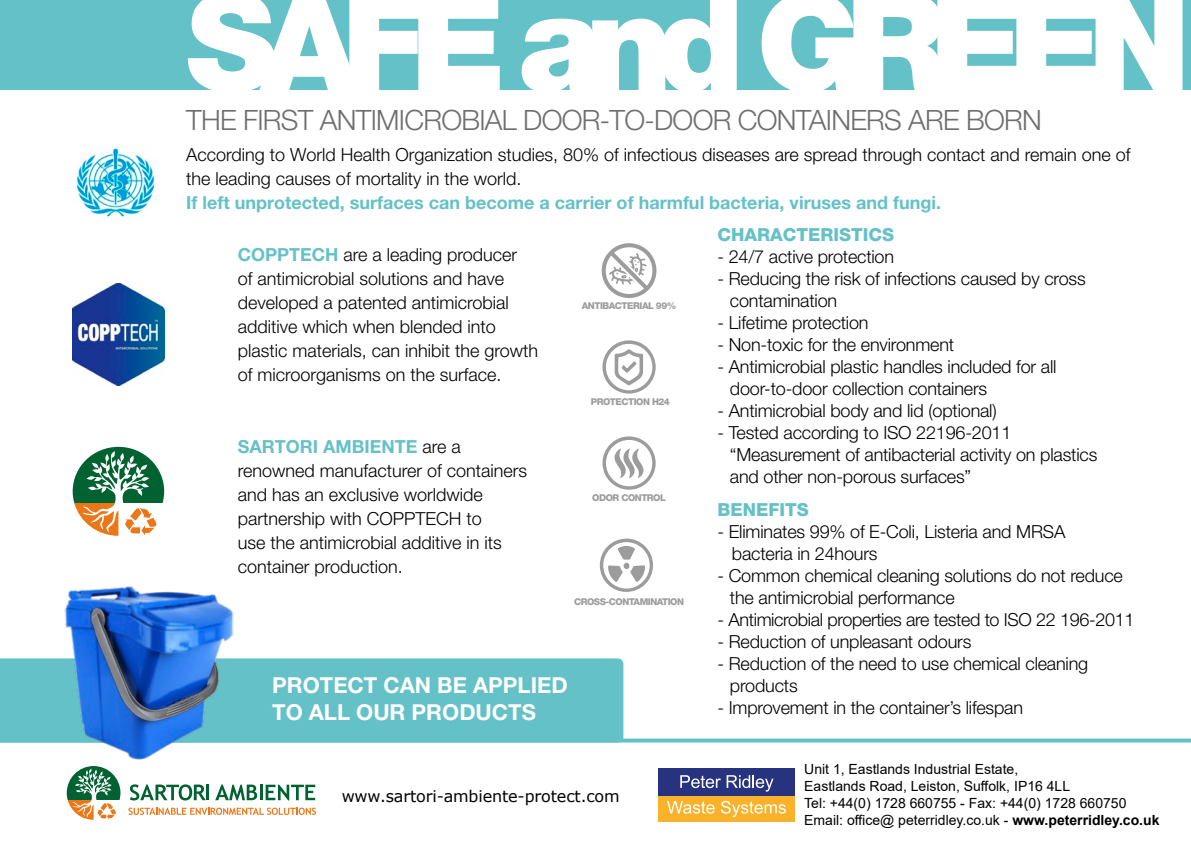
<style>
.page{position:relative;width:1191px;height:851px;background:#fff}
.page>*{position:absolute;margin:0;border:0;box-sizing:border-box;transform-origin:0 0}
.t1{font:900 135.2px "Helvetica Neue LT Pro";letter-spacing:-.12em;color:#fff}
.t2{font:300 28px "Helvetica Neue LT Pro";letter-spacing:-.025em;color:#6e6e6e}
.t3{font:700 22px/26.4px "Helvetica Neue LT Pro";color:#fff}
.t4{font:300 18px/24px "Helvetica Neue LT Pro";letter-spacing:-.01em;color:#000}
.t5{font:700 18px "Helvetica Neue LT Pro";color:#64c1c7}
.t6{font:800 18px "Helvetica Neue LT Pro";color:#64c1c7}
.t7{font:16px "Verdana";letter-spacing:-.01em;color:#000}
.t8{font:14px/16.8px "Arial";color:#000}
.t9{font:800 9.4px "Helvetica Neue LT Pro";letter-spacing:-.05em;color:#9c9c9c}
.s1{font-weight:700;color:#64c1c7}
.s2{font-weight:700}
</style>
<div class="page">
<div style="left:0;top:0;width:1191px;height:90px;background:#64c1c7"></div>
<svg style="left:623px;top:738px;width:568px;height:4px;background:#79c9ce"></svg>
<div style="left:0;top:658px;width:623px;height:84px;background:#64c1c7"></div>
<img style="left:75px;top:146px;width:80px;height:72px">
<img style="left:72px;top:283px;width:92px;height:102px">
<img style="left:59px;top:586px;width:187px;height:174px">
<svg style="left:73px;top:447px;width:91px;height:88px"></svg>
<svg style="left:602px;top:340px;width:53px;height:53px"></svg>
<svg style="left:602px;top:436px;width:54px;height:54px"></svg>
<svg style="left:601px;top:243px;width:56px;height:55px"></svg>
<svg style="left:600px;top:538px;width:53px;height:54px"></svg>
<div style="left:623px;top:562px;width:6px;height:7px;background:#9c9c9c;border-radius:50%"></div>
<div style="left:658px;top:768px;width:136px;height:28px;background:#283380"></div>
<div style="left:658px;top:796px;width:136px;height:25px;background:#f9b22a"></div>
<svg style="left:680px;top:775px;width:93px;height:16px"></svg>
<svg style="left:667px;top:801px;width:47px;height:12px"></svg>
<svg style="left:721px;top:800px;width:65px;height:17px"></svg>
<svg style="left:67px;top:766px;width:53px;height:53px"></svg>
<svg style="left:130px;top:784px;width:76px;height:16px"></svg>
<hr style="left:206px;top:784px;width:3px;height:16px;background:#006231">
<svg style="left:215px;top:784px;width:100px;height:16px"></svg>
<svg style="left:128px;top:807px;width:188px;height:7px"></svg>
<h1 class="t1" style="left:186px;top:-38px;width:1005px">SAFE and GREEN</h1>
<h2 class="t2" style="left:186px;top:103px;width:857px">THE FIRST ANTIMICROBIAL DOOR-TO-DOOR CONTAINERS ARE BORN</h2>
<p class="t4" style="left:186px;top:142px;width:945px">According to World Health Organization studies, 80% of infectious diseases are spread through contact and remain one of the leading causes of mortality in the world.</p>
<p class="t5" style="left:186px;top:191px;width:756px">If left unprotected, surfaces can become a carrier of harmful bacteria, viruses and fungi.</p>
<p class="t6" style="left:717px;top:224px;width:178px">CHARACTERISTICS</p>
<p class="t4" style="left:717px;top:244px;width:178px">- 24/7 active protection</p>
<p class="t4" style="left:730px;top:267px;width:357px;line-height:22px;text-indent:-12px">- Reducing the risk of infections caused by cross contamination</p>
<p class="t4" style="left:717px;top:310px;width:153px">- Lifetime protection</p>
<p class="t4" style="left:717px;top:332px;width:238px">- Non-toxic for the environment</p>
<p class="t4" style="left:730px;top:355px;width:328px;line-height:22px;text-indent:-12px">- Antimicrobial plastic handles included for all door-to-door collection containers</p>
<p class="t4" style="left:717px;top:398px;width:281px">- Antimicrobial body and lid (optional)</p>
<p class="t4" style="left:730px;top:421px;width:369px;line-height:22px;text-indent:-12px">- Tested according to ISO 22196-2011 “Measurement of antibacterial activity on plastics and other non-porous surfaces”</p>
<p class="t6" style="left:717px;top:499px;width:93px">BENEFITS</p>
<p class="t4" style="left:732px;top:520px;width:335px;line-height:22px;text-indent:-14px">- Eliminates 99% of E-Coli, Listeria and MRSA bacteria in 24hours</p>
<p class="t4" style="left:730px;top:564px;width:394px;line-height:22px;text-indent:-12px">- Common chemical cleaning solutions do not reduce the antimicrobial performance</p>
<p class="t4" style="left:717px;top:607px;width:418px">- Antimicrobial properties are tested to ISO 22 196-2011</p>
<p class="t4" style="left:717px;top:629px;width:255px">- Reduction of unpleasant odours</p>
<p class="t4" style="left:730px;top:652px;width:360px;line-height:22px;text-indent:-12px">- Reduction of the need to use chemical cleaning products</p>
<p class="t4" style="left:717px;top:695px;width:307px">- Improvement in the container’s lifespan</p>
<p class="t4" style="left:238px;top:242px;width:302px"><span class="s1">COPPTECH</span> are a leading producer<br>of antimicrobial solutions and have developed a patented antimicrobial additive which when blended into plastic materials, can inhibit the growth of microorganisms on the surface.</p>
<p class="t9" style="left:582px;top:300px;width:96px">ANTIBACTERIAL 99%</p>
<p class="t9" style="left:591px;top:395px;width:81px">PROTECTION H24</p>
<p class="t4" style="left:238px;top:434px;width:291px"><span class="s1">SARTORI AMBIENTE</span> are a renowned manufacturer of containers and has an exclusive worldwide partnership with COPPTECH to<br>use the antimicrobial additive in its container production.</p>
<p class="t9" style="left:592px;top:491px;width:75px">ODOR CONTROL</p>
<p class="t9" style="left:574px;top:595px;width:111px">CROSS-CONTAMINATION</p>
<p class="t3" style="left:272px;top:671px;width:297px">PROTECT CAN BE APPLIED<br>TO ALL OUR PRODUCTS</p>
<p class="t7" style="left:342px;top:784px;width:279px">www.sartori-ambiente-protect.com</p>
<p class="t8" style="left:804px;top:760px;width:357px">Unit 1, Eastlands Industrial Estate,<br>Eastlands Road, Leiston, Suffolk, IP16 4LL<br>Tel: +44(0) 1728 660755 - Fax: +44(0) 1728 660750<br>Email: office@ peterridley.co.uk - <span class="s2">www.peterridley.co.uk</span></p>
</div>
